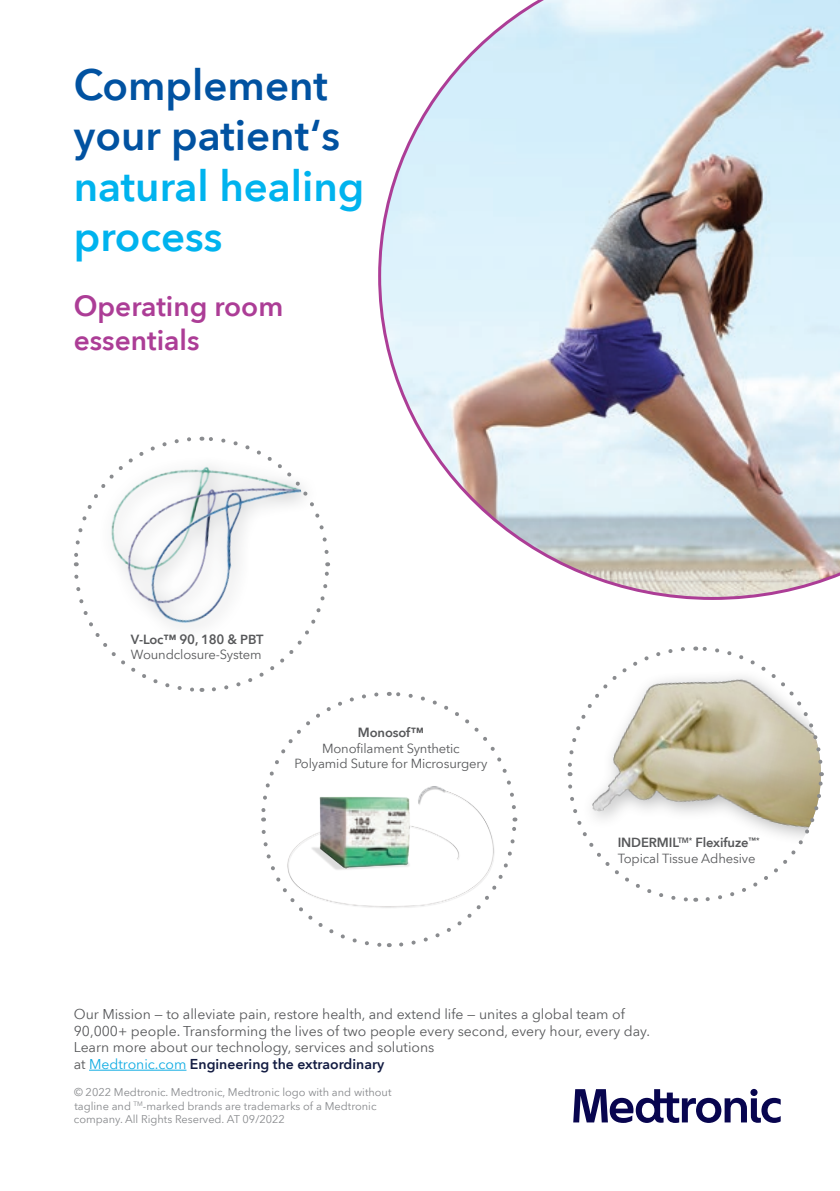
<style>
.page{position:relative;width:840px;height:1191px;background:#fff}
.page>*{position:absolute;margin:0;border:0;box-sizing:border-box;transform-origin:0 0}
.t1{font:600 42px/50.4px "Avenir Next World";color:#0152a1}
.t2{font:600 42px/50.4px "Avenir Next World";color:#00b3ee}
.t3{font:600 28px/33.6px "Avenir Next World";color:#ac3d96}
.t4{font:14px/16.8px "Avenir Next World";color:#57585a}
.t5{font:13px/15.6px "Avenir Next World";letter-spacing:-.01em;color:#57585a;text-align:center}
.t6{font:600 13px "Avenir Next World";letter-spacing:-.01em;color:#57585a}
.t7{font:11px/13.2px "Avenir Next World";color:#87898c}
.s1{font-weight:600}
.s2{color:#0face3}
.s3{font-weight:600;color:#131c42}
</style>
<div class="page">
<svg style="left:573px;top:1089px;width:207px;height:34px"></svg>
<hr style="left:89px;top:1069px;width:97px;height:1px;background:#0face3">
<img style="left:126px;top:468px;width:113px;height:157px">
<svg style="left:201px;top:436px;width:128px;height:120px"></svg>
<svg style="left:73px;top:437px;width:120px;height:129px"></svg>
<svg style="left:74px;top:572px;width:128px;height:120px"></svg>
<svg style="left:399px;top:817px;width:119px;height:130px"></svg>
<svg style="left:388px;top:692px;width:128px;height:118px"></svg>
<svg style="left:209px;top:562px;width:170px;height:259px"></svg>
<svg style="left:261px;top:830px;width:128px;height:117px"></svg>
<img style="left:285px;top:767px;width:214px;height:146px">
<img style="left:569px;top:678px;width:251px;height:135px">
<svg style="left:702px;top:772px;width:122px;height:130px"></svg>
<svg style="left:694px;top:646px;width:129px;height:120px"></svg>
<svg style="left:567px;top:647px;width:120px;height:129px"></svg>
<svg style="left:568px;top:782px;width:127px;height:120px"></svg>
<svg style="left:378px;top:0;width:461px;height:600px"></svg>
<h1 class="t1" style="left:74px;top:60px;width:268px">Complement your patient‘s</h1>
<h1 class="t2" style="left:74px;top:161px;width:292px">natural healing process</h1>
<h2 class="t3" style="left:74px;top:290px;width:211px">Operating room essentials</h2>
<p class="t6" style="left:131px;top:631px;width:134px">V-Loc™ 90, 180 &amp; PBT</p>
<p class="t5" style="left:131px;top:647px;width:132px">Woundclosure-System</p>
<p class="t6" style="left:358px;top:725px;width:67px">Monosof™</p>
<p class="t5" style="left:294px;top:740px;width:194px">Monofilament Synthetic<br>Polyamid Suture for Microsurgery</p>
<p class="t5" style="left:617px;top:835px;width:143px;text-align:left"><span class="s1">INDERMIL</span><sup>TM*</sup> <span class="s1">Flexifuze</span><sup>™*<br></sup>Topical Tissue Adhesive</p>
<p class="t4" style="left:74px;top:1005px;width:577px">Our Mission — to alleviate pain, restore health, and extend life — unites a global team of 90,000+ people. Transforming the lives of two people every second, every hour, every day.<br>Learn more about our technology, services and solutions<br>at <span class="s2">Medtronic.com</span> <span class="s3">Engineering the extraordinary</span></p>
<p class="t7" style="left:74px;top:1086px;width:319px">© 2022 Medtronic. Medtronic, Medtronic logo with and without tagline and <sup>TM</sup>-marked brands are trademarks of a Medtronic company. All Rights Reserved. AT 09/2022</p>
</div>
